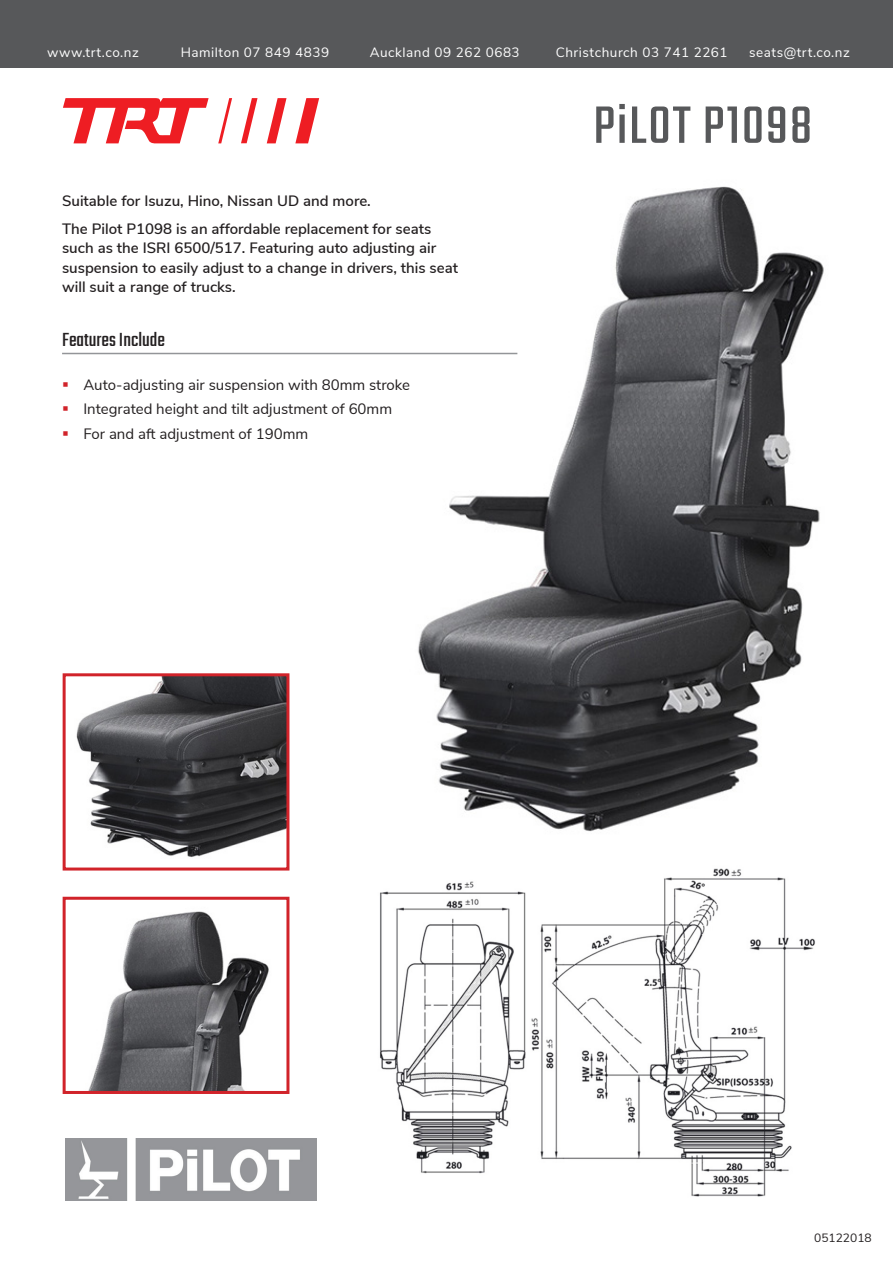
<style>
.page{position:relative;width:893px;height:1263px;background:#fff}
.page>*{position:absolute;margin:0;border:0;box-sizing:border-box;transform-origin:0 0}
.t1{font:58.05px "Teko";letter-spacing:.03em;color:#57585a}
.t2{font:21px "Teko";color:#231f20}
.Paragraph_Style_1{font:600 15px/19.5px "Nunito Sans";color:#231f20}
.t3{font:15px "Nunito Sans";color:#231f20}
.t4{font:13.5px "Nunito Sans";letter-spacing:.04em;color:#fff}
.t5{font:12px "Nunito Sans";color:#231f20}
</style>
<div class="page">
<img style="left:404px;top:186px;width:420px;height:646px">
<hr style="left:62px;top:353px;width:455px;height:1px;background:#939598">
<img style="left:88px;top:911px;width:181px;height:179px">
<div style="left:63px;top:897px;width:226px;height:197px;border:3px solid #d1232a"></div>
<img style="left:76px;top:677px;width:209px;height:180px">
<div style="left:63px;top:673px;width:226px;height:197px;border:3px solid #d1232a"></div>
<img style="left:66px;top:1138px;width:250px;height:62px">
<div style="left:0;top:0;width:893px;height:68px;background:#57585a"></div>
<svg style="left:63px;top:98px;width:146px;height:46px"></svg>
<svg style="left:295px;top:98px;width:24px;height:45px"></svg>
<svg style="left:267px;top:98px;width:19px;height:45px"></svg>
<svg style="left:241px;top:98px;width:17px;height:45px"></svg>
<svg style="left:218px;top:98px;width:14px;height:45px"></svg>
<img style="left:380px;top:868px;width:435px;height:329px">
<p class="t4" style="left:47px;top:43px;width:93px">www.trt.co.nz</p>
<p class="t4" style="left:181px;top:43px;width:150px">Hamilton 07 849 4839</p>
<p class="t4" style="left:370px;top:43px;width:151px">Auckland 09 262 0683</p>
<p class="t4" style="left:556px;top:43px;width:173px">Christchurch 03 741 2261</p>
<p class="t4" style="left:749px;top:43px;width:102px">seats@trt.co.nz</p>
<p class="Paragraph_Style_1" style="left:62px;top:190px;width:310px">Suitable for Isuzu, Hino, Nissan UD and more.</p>
<p class="Paragraph_Style_1" style="left:62px;top:218px;width:397px">The Pilot P1098 is an affordable replacement for seats such as the ISRI 6500/517. Featuring auto adjusting air suspension to easily adjust to a change in drivers, this seat will suit a range of trucks.</p>
<p class="t2" style="left:62px;top:327px;width:104px">Features Include</p>
<p class="t3" style="left:83px;top:374px;width:328px">Auto-adjusting air suspension with 80mm stroke</p>
<p class="t3" style="left:83px;top:398px;width:310px">Integrated height and tilt adjustment of 60mm</p>
<p class="t3" style="left:83px;top:422px;width:226px">For and aft adjustment of 190mm</p>
<p class="t1" style="left:593px;top:93px;width:221px">PiLOT P1098</p>
<p class="t5" style="left:814px;top:1229px;width:59px">05122018</p>
</div>
